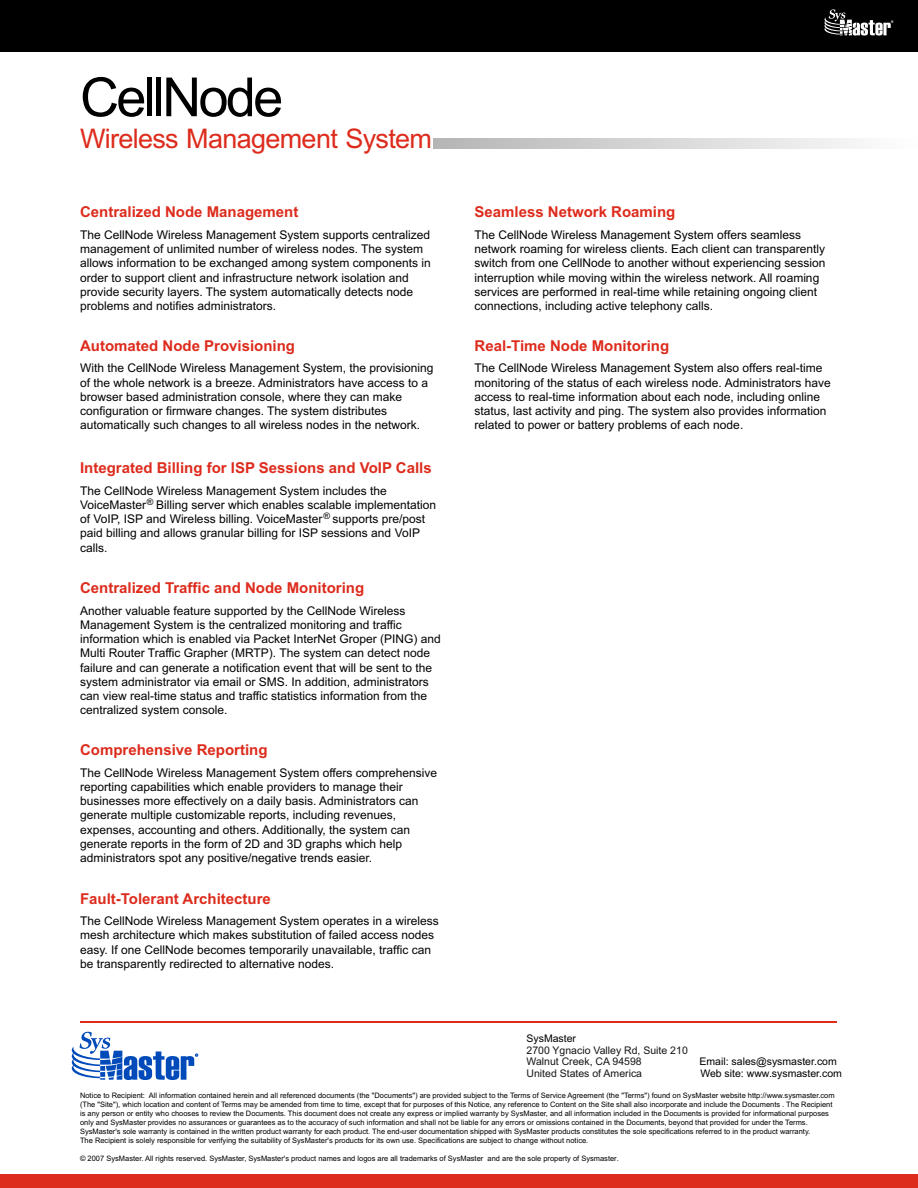
<style>
.page{position:relative;width:918px;height:1188px;background:#fff}
.page>*{position:absolute;margin:0;border:0;box-sizing:border-box;transform-origin:0 0}
.t1{font:54px "Arial";letter-spacing:-.05em;color:#000}
.t2{font:27px "Arial";letter-spacing:-.025em;color:#dd2b1c}
.t3{font:700 15px "Arial";color:#dd2b1c}
.t4{font:12px/14.2px "Arial";color:#000}
.t5{font:10.5px/11.7px "Arial";color:#151616}
.t6{font:10.5px/12.5px "Arial";color:#000}
.t7{font:9px "Arial";color:#000}
.t8{font:7.5px/9px "Arial";color:#000}
</style>
<div class="page">
<div style="left:0;top:0;width:918px;height:51px;background:#000"></div>
<svg style="left:825px;top:9px;width:69px;height:27px"></svg>
<svg style="left:434px;top:138px;width:418px;height:11px;background:#d4d4d4"></svg>
<div style="left:0;top:1174px;width:918px;height:14px;background:#dd2b1c"></div>
<hr style="left:80px;top:1021px;width:757px;height:2px;background:#dd2b1c">
<svg style="left:72px;top:1032px;width:126px;height:48px"></svg>
<h1 class="t1" style="left:80px;top:77px;width:205px">CellNode</h1>
<h2 class="t2" style="left:80px;top:129px;width:353px">Wireless Management System</h2>
<p class="t3" style="left:80px;top:206px;width:220px">Centralized Node Management</p>
<p class="t4" style="left:80px;top:229px;width:352px">The CellNode Wireless Management System supports centralized management of unlimited number of wireless nodes. The system allows information to be exchanged among system components in order to support client and infrastructure network isolation and provide security layers. The system automatically detects node problems and notifies administrators.</p>
<p class="t3" style="left:80px;top:340px;width:217px">Automated Node Provisioning</p>
<p class="t4" style="left:80px;top:362px;width:355px">With the CellNode Wireless Management System, the provisioning of the whole network is a breeze. Administrators have access to a browser based administration console, where they can make configuration or firmware changes. The system distributes automatically such changes to all wireless nodes in the network.</p>
<p class="t3" style="left:80px;top:462px;width:353px">Integrated Billing for ISP Sessions and VoIP Calls</p>
<p class="t4" style="left:80px;top:484px;width:358px">The CellNode Wireless Management System includes the VoiceMaster Billing server which enables scalable implementation of VoIP, ISP and Wireless billing. VoiceMaster supports pre/post paid billing and allows granular billing for ISP sessions and VoIP calls.</p>
<p class="t7" style="left:147px;top:498px;width:8px">®</p>
<p class="t7" style="left:323px;top:513px;width:8px">®</p>
<p class="t3" style="left:80px;top:582px;width:286px">Centralized Traffic and Node Monitoring</p>
<p class="t4" style="left:80px;top:604px;width:362px">Another valuable feature supported by the CellNode Wireless Management System is the centralized monitoring and traffic information which is enabled via Packet InterNet Groper (PING) and Multi Router Traffic Grapher (MRTP). The system can detect node failure and can generate a notification event that will be sent to the system administrator via email or SMS. In addition, administrators can view real-time status and traffic statistics information from the centralized system console.</p>
<p class="t3" style="left:80px;top:744px;width:189px">Comprehensive Reporting</p>
<p class="t4" style="left:80px;top:766px;width:359px">The CellNode Wireless Management System offers comprehensive reporting capabilities which enable providers to manage their businesses more effectively on a daily basis. Administrators can generate multiple customizable reports, including revenues, expenses, accounting and others. Additionally, the system can generate reports in the form of 2D and 3D graphs which help administrators spot any positive/negative trends easier.</p>
<p class="t3" style="left:80px;top:893px;width:192px">Fault-Tolerant Architecture</p>
<p class="t4" style="left:80px;top:915px;width:360px">The CellNode Wireless Management System operates in a wireless mesh architecture which makes substitution of failed access nodes easy. If one CellNode becomes temporarily unavailable, traffic can be transparently redirected to alternative nodes.</p>
<p class="t3" style="left:475px;top:206px;width:202px">Seamless Network Roaming</p>
<p class="t4" style="left:475px;top:229px;width:352px">The CellNode Wireless Management System offers seamless network roaming for wireless clients. Each client can transparently switch from one CellNode to another without experiencing session interruption while moving within the wireless network. All roaming services are performed in real-time while retaining ongoing client connections, including active telephony calls.</p>
<p class="t3" style="left:475px;top:340px;width:196px">Real-Time Node Monitoring</p>
<p class="t4" style="left:475px;top:362px;width:358px">The CellNode Wireless Management System also offers real-time monitoring of the status of each wireless node. Administrators have access to real-time information about each node, including online status, last activity and ping. The system also provides information related to power or battery problems of each node.</p>
<p class="t6" style="left:527px;top:1033px;width:51px">SysMaster</p>
<p class="t5" style="left:527px;top:1045px;width:163px">2700 Ygnacio Valley Rd, Suite 210<br>Walnut Creek, CA 94598<br>United States of America</p>
<p class="t8" style="left:80px;top:1091px;width:756px">Notice to Recipient: All information contained herein and all referenced documents (the "Documents") are provided subject to the Terms of Service Agreement (the "Terms") found on SysMaster website http://www.sysmaster.com (The "Site"), which location and content of Terms may be amended from time to time, except that for purposes of this Notice, any reference to Content on the Site shall also incorporate and include the Documents . The Recipient is any person or entity who chooses to review the Documents. This document does not create any express or implied warranty by SysMaster, and all information included in the Documents is provided for informational purposes only and SysMaster provides no assurances or guarantees as to the accuracy of such information and shall not be liable for any errors or omissions contained in the Documents, beyond that provided for under the Terms.<br>SysMaster's sole warranty is contained in the written product warranty for each product. The end-user documentation shipped with SysMaster products constitutes the sole specifications referred to in the product warranty.<br>The Recipient is solely responsible for verifying the suitability of SysMaster's products for its own use. Specifications are subject to change without notice.</p>
<p class="t8" style="left:80px;top:1154px;width:540px">© 2007 SysMaster. All rights reserved. SysMaster, SysMaster's product names and logos are all trademarks of SysMaster and are the sole property of Sysmaster.</p>
<p class="t6" style="left:700px;top:1056px;width:144px">Email: sales@sysmaster.com<br>Web site: www.sysmaster.com</p>
</div>
